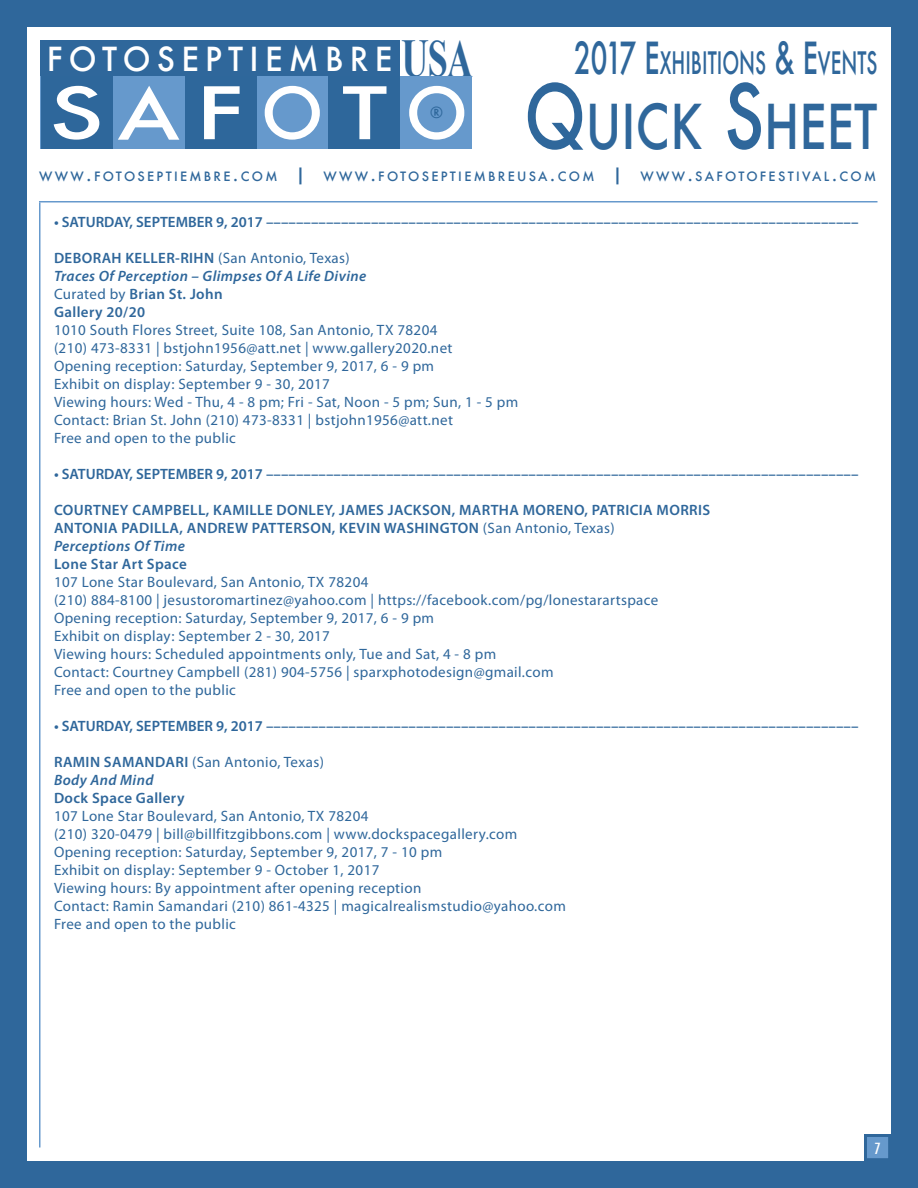
<style>
.page{position:relative;width:918px;height:1188px;background:#2f679b}
.page>*{position:absolute;margin:0;border:0;box-sizing:border-box;transform-origin:0 0}
.t1{font:500 68.85px "Futura";color:#fff;scale:1.37 1}
.t2{font:500 60.3px "Futura";color:#2f679b;scale:.8 1}
.t3{font:500 32.4px "Futura";letter-spacing:.2em;color:#fff;scale:.96 1}
.t4{font:500 30.3px "Futura";color:#2f679b;scale:.63 1}
.t5{font:15px/18px "Myriad Pro";letter-spacing:.025em;color:#2f679b}
.t6{font:600 15px "Myriad Pro";color:#2f679b}
.t7{font:600 15px "Myriad Pro";letter-spacing:.025em;color:#2f679b}
.t8{font:italic 600 15px "Myriad Pro";letter-spacing:.025em;color:#2f679b}
.t9{font:500 15px "Futura";color:#2e679b}
.t10{font:500 condensed 15px "Futura";color:#fff}
.t11{font:500 12.6px "Futura";letter-spacing:.18em;color:#2f679b}
.s1{font-family:"Times New Roman";font-weight:700;font-size:53.25px;color:#2f679b}
.s2{font-family:"Times New Roman";font-weight:700;font-size:52.05px;color:#2f679b}
.s3{font-family:"Times New Roman";font-weight:700;font-size:53.4px;color:#2f679b}
.s4{font-size:67.35px}
.s5{font-size:70.2px}
.s6{font-size:43.2px}
.s7{font-size:86.25px}
.s8{font-size:18px}
.s9{font-weight:400}
.s10{font-weight:600}
</style>
<div class="page">
<div style="left:27px;top:27px;width:864px;height:1134px;background:#fff"></div>
<div style="left:40px;top:40px;width:360px;height:36px;background:#2f679b"></div>
<div style="left:41px;top:76px;width:431px;height:72px;background:#69c"></div>
<div style="left:41px;top:76px;width:72px;height:72px;background:#2e679b"></div>
<div style="left:185px;top:76px;width:71px;height:72px;background:#2e679b"></div>
<div style="left:328px;top:76px;width:72px;height:72px;background:#2e679b"></div>
<hr style="left:39px;top:202px;width:1px;height:946px;background:#69c">
<hr style="left:39px;top:201px;width:839px;height:1px;background:#69c">
<div style="left:864px;top:1134px;width:27px;height:27px;background:#69c;border:3px solid #2f679b"></div>
<h3 class="t3" style="left:47px;top:36px;width:445px">FOTOSEPTIEMBRE<span class="s1">U</span><span class="s2">S</span><span class="s3">A</span></h3>
<h1 class="t1" style="left:49px;top:66px;width:308px">S<span class="s4">A</span><span class="s5">F</span>O<span class="s5">T</span>O</h1>
<p class="t4" style="left:574px;top:42px;width:483px"><span class="s6">2017 E</span>XHIBITIONS <span class="s6">&amp; E</span>VENTS</p>
<p class="t2" style="left:524px;top:85px;width:443px"><span class="s7">Q</span>UICK <span class="s7">S</span>HEET</p>
<p class="t11" style="left:39px;top:167px;width:838px">WWW<span class="s8">.</span>FOTOSE PTIE MBRE <span class="s8">.</span>COM <span class="s8">|</span> WWW<span class="s8">.</span>FOTOSE PTIE MBRE USA<span class="s8">.</span>COM <span class="s8">|</span> WWW<span class="s8">.</span>SAFOTOFE STIVAL<span class="s8">.</span>COM</p>
<p class="t9" style="left:430px;top:102px;width:14px">®</p>
<p class="t6" style="left:54px;top:213px;width:806px">• SATURDAY, SEPTEMBER 9, 2017 –––––––––––––––––––––––––––––––––––––––––––––––––––––––––––––––––––––––––––––––</p>
<p class="t7" style="left:54px;top:249px;width:297px">DEBORAH KELLER-RIHN <span class="s9">(San Antonio, Texas)</span></p>
<p class="t8" style="left:54px;top:267px;width:314px">Traces Of Perception – Glimpses Of A Life Divine</p>
<p class="t7" style="left:54px;top:285px;width:170px"><span class="s9">Curated by</span> Brian St. John</p>
<p class="t5" style="left:54px;top:303px;width:385px"><span class="s10">Gallery 20/20<br></span>1010 South Flores Street, Suite 108, San Antonio, TX 78204</p>
<p class="t5" style="left:54px;top:339px;width:400px">(210) 473-8331 | bstjohn1956@att.net | www.gallery2020.net</p>
<p class="t5" style="left:54px;top:357px;width:382px">Opening reception: Saturday, September 9, 2017, 6 - 9 pm</p>
<p class="t5" style="left:54px;top:375px;width:277px">Exhibit on display: September 9 - 30, 2017</p>
<p class="t5" style="left:54px;top:393px;width:466px">Viewing hours: Wed - Thu, 4 - 8 pm; Fri - Sat, Noon - 5 pm; Sun, 1 - 5 pm</p>
<p class="t5" style="left:54px;top:411px;width:400px">Contact: Brian St. John (210) 473-8331 | bstjohn1956@att.net</p>
<p class="t5" style="left:54px;top:429px;width:183px">Free and open to the public</p>
<p class="t6" style="left:54px;top:465px;width:806px">• SATURDAY, SEPTEMBER 9, 2017 –––––––––––––––––––––––––––––––––––––––––––––––––––––––––––––––––––––––––––––––</p>
<p class="t7" style="left:54px;top:501px;width:658px">COURTNEY CAMPBELL, KAMILLE DONLEY, JAMES JACKSON, MARTHA MORENO, PATRICIA MORRIS</p>
<p class="t7" style="left:54px;top:519px;width:562px">ANTONIA PADILLA, ANDREW PATTERSON, KEVIN WASHINGTON <span class="s9">(San Antonio, Texas)</span></p>
<p class="t8" style="left:54px;top:537px;width:132px">Perceptions Of Time</p>
<p class="t5" style="left:54px;top:555px;width:316px"><span class="s10">Lone Star Art Space<br></span>107 Lone Star Boulevard, San Antonio, TX 78204</p>
<p class="t5" style="left:54px;top:591px;width:606px">(210) 884-8100 | jesustoromartinez@yahoo.com | https://facebook.com/pg/lonestarartspace</p>
<p class="t5" style="left:54px;top:609px;width:382px">Opening reception: Saturday, September 9, 2017, 6 - 9 pm</p>
<p class="t5" style="left:54px;top:627px;width:277px">Exhibit on display: September 2 - 30, 2017</p>
<p class="t5" style="left:54px;top:645px;width:444px">Viewing hours: Scheduled appointments only, Tue and Sat, 4 - 8 pm</p>
<p class="t5" style="left:54px;top:663px;width:501px">Contact: Courtney Campbell (281) 904-5756 | sparxphotodesign@gmail.com</p>
<p class="t5" style="left:54px;top:681px;width:183px">Free and open to the public</p>
<p class="t6" style="left:54px;top:717px;width:806px">• SATURDAY, SEPTEMBER 9, 2017 –––––––––––––––––––––––––––––––––––––––––––––––––––––––––––––––––––––––––––––––</p>
<p class="t5" style="left:54px;top:753px;width:271px"><span class="s10">RAMIN SAMANDARI</span> (San Antonio, Texas)</p>
<p class="t8" style="left:54px;top:771px;width:101px">Body And Mind</p>
<p class="t7" style="left:54px;top:789px;width:132px">Dock Space Gallery</p>
<p class="t5" style="left:54px;top:807px;width:316px">107 Lone Star Boulevard, San Antonio, TX 78204</p>
<p class="t5" style="left:54px;top:825px;width:465px">(210) 320-0479 | bill@billfitzgibbons.com | www.dockspacegallery.com</p>
<p class="t5" style="left:54px;top:843px;width:390px">Opening reception: Saturday, September 9, 2017, 7 - 10 pm</p>
<p class="t5" style="left:54px;top:861px;width:327px">Exhibit on display: September 9 - October 1, 2017</p>
<p class="t5" style="left:54px;top:879px;width:369px">Viewing hours: By appointment after opening reception</p>
<p class="t5" style="left:54px;top:897px;width:513px">Contact: Ramin Samandari (210) 861-4325 | magicalrealismstudio@yahoo.com</p>
<p class="t5" style="left:54px;top:915px;width:183px">Free and open to the public</p>
<p class="t10" style="left:874px;top:1139px;width:8px">7</p>
</div>
